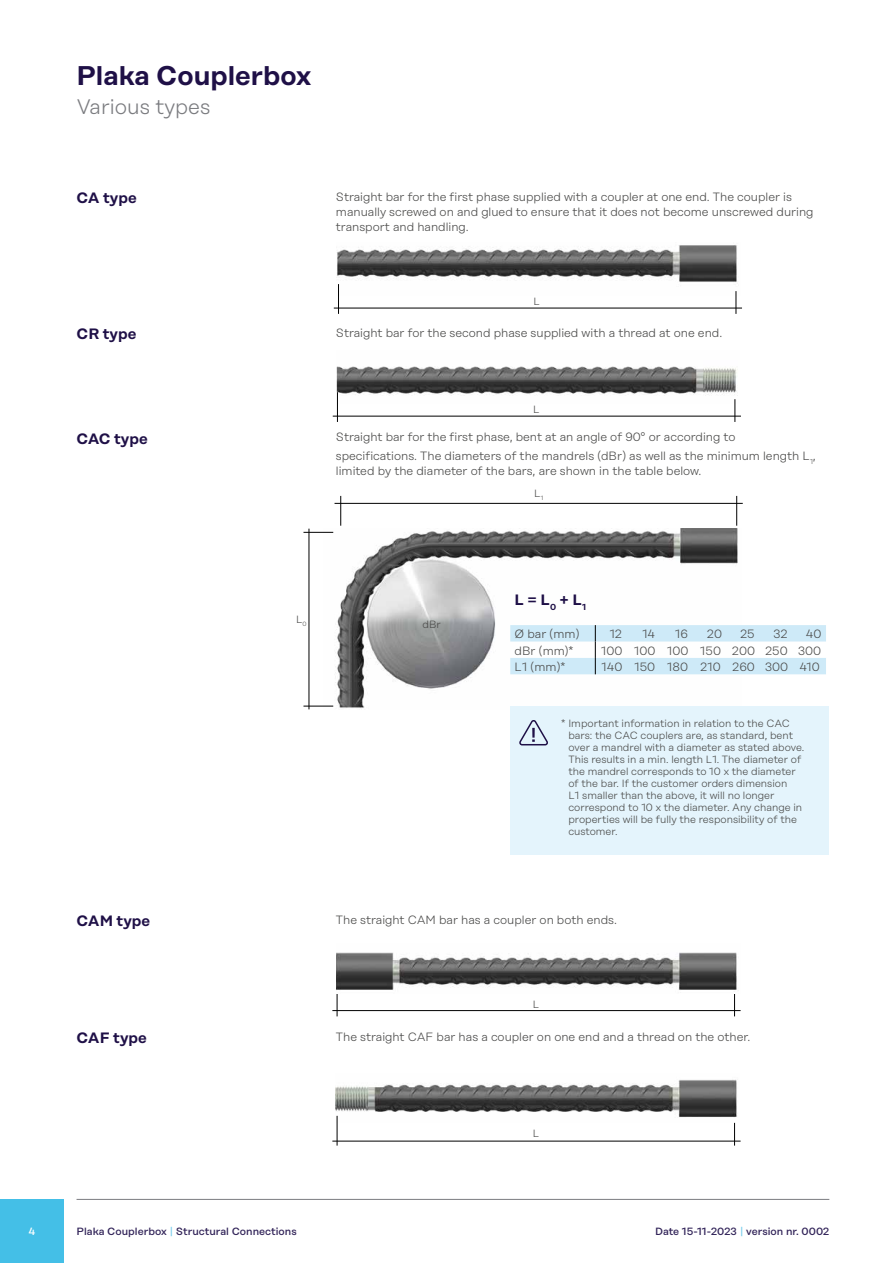
<style>
.page{position:relative;width:893px;height:1263px;background:#fff}
.page>*{position:absolute;margin:0;border:0;box-sizing:border-box;transform-origin:0 0}
.t1{font:600 27px "Rational Display";color:#1f1047}
.t2{font:300 21px "Rational Display";color:#7b7c80}
.t3{font:600 15px "Rational Display";color:#1f1047}
.t4{font:300 12px/15px "Rational Display";color:#4a4a49}
.t5{font:300 10.5px/12px "Rational Display";color:#4a4a49}
.t6{font:500 10.5px "Rational Display";color:#322459}
.t7{font:500 10.5px "Rational Display";color:#fff}
.s1{color:#71caeb}
</style>
<div class="page">
<hr style="left:77px;top:1199px;width:752px;height:1px;background:#7b7c80">
<div style="left:0;top:1199px;width:64px;height:64px;background:#44bfe7"></div>
<img style="left:336px;top:1079px;width:401px;height:44px">
<svg style="left:337px;top:1116px;width:1px;height:29px"></svg>
<svg style="left:734px;top:1123px;width:1px;height:22px"></svg>
<hr style="left:332px;top:1141px;width:409px;height:1px;background:#000">
<svg style="left:337px;top:994px;width:1px;height:22px"></svg>
<svg style="left:734px;top:994px;width:1px;height:22px"></svg>
<hr style="left:332px;top:1010px;width:409px;height:1px;background:#000">
<img style="left:337px;top:952px;width:402px;height:39px">
<img style="left:323px;top:528px;width:419px;height:180px">
<hr style="left:340px;top:496px;width:1px;height:30px;background:#000">
<hr style="left:335px;top:503px;width:408px;height:1px;background:#000">
<hr style="left:309px;top:529px;width:1px;height:180px;background:#000">
<hr style="left:303px;top:532px;width:30px;height:1px;background:#000">
<hr style="left:303px;top:706px;width:30px;height:1px;background:#000">
<hr style="left:736px;top:496px;width:1px;height:30px;background:#000">
<img style="left:337px;top:245px;width:400px;height:50px">
<hr style="left:338px;top:284px;width:1px;height:30px;background:#000">
<svg style="left:736px;top:291px;width:1px;height:23px"></svg>
<hr style="left:334px;top:308px;width:408px;height:1px;background:#000">
<img style="left:336px;top:366px;width:402px;height:38px">
<hr style="left:337px;top:392px;width:1px;height:30px;background:#000">
<svg style="left:735px;top:399px;width:1px;height:23px"></svg>
<hr style="left:333px;top:416px;width:408px;height:1px;background:#000">
<div style="left:510px;top:706px;width:319px;height:149px;background:#e4f4fc"></div>
<svg style="left:519px;top:720px;width:29px;height:26px"></svg>
<svg style="left:510px;top:625px;width:316px;height:49px"></svg>
<p class="t7" style="left:28px;top:1225px;width:8px">4</p>
<h1 class="t1" style="left:77px;top:60px;width:236px">Plaka Couplerbox</h1>
<h2 class="t2" style="left:77px;top:95px;width:135px">Various types</h2>
<p class="t3" style="left:77px;top:189px;width:62px">CA type</p>
<p class="t4" style="left:336px;top:189px;width:479px">Straight bar for the first phase supplied with a coupler at one end. The coupler is manually screwed on and glued to ensure that it does not become unscrewed during transport and handling.</p>
<p class="t5" style="left:533px;top:295px;width:8px">L</p>
<p class="t3" style="left:77px;top:325px;width:61px">CR type</p>
<p class="t4" style="left:336px;top:325px;width:388px">Straight bar for the second phase supplied with a thread at one end.</p>
<p class="t5" style="left:533px;top:403px;width:8px">L</p>
<p class="t3" style="left:77px;top:429px;width:73px">CAC type</p>
<p class="t4" style="left:336px;top:427px;width:481px;line-height:19.2px">Straight bar for the first phase, bent at an angle of 90° or according to specifications. The diameters of the mandrels (dBr) as well as the minimum length L<sub>1</sub>,</p>
<p class="t4" style="left:336px;top:464px;width:367px">limited by the diameter of the bars, are shown in the table below.</p>
<p class="t5" style="left:534px;top:487px;width:11px">L<sub>1</sub></p>
<p class="t3" style="left:514px;top:591px;width:73px">L = L<sub>0</sub> + L<sub>1</sub></p>
<p class="t3" style="left:77px;top:912px;width:75px">CAM type</p>
<p class="t3" style="left:77px;top:1029px;width:72px">CAF type</p>
<p class="t5" style="left:296px;top:613px;width:12px">L<sub>0</sub></p>
<p class="t5" style="left:422px;top:618px;width:20px">dBr</p>
<p class="t4" style="left:514px;top:626px;width:66px">Ø bar (mm)</p>
<p class="t4" style="left:610px;top:626px;width:14px">12</p>
<p class="t4" style="left:642px;top:626px;width:14px">14</p>
<p class="t4" style="left:675px;top:626px;width:14px">16</p>
<p class="t4" style="left:707px;top:626px;width:16px">20</p>
<p class="t4" style="left:740px;top:626px;width:16px">25</p>
<p class="t4" style="left:774px;top:626px;width:16px">32</p>
<p class="t4" style="left:806px;top:626px;width:17px">40</p>
<p class="t4" style="left:515px;top:643px;width:60px">dBr (mm)*</p>
<p class="t4" style="left:601px;top:643px;width:221px">100 100 100 150 200 250 300</p>
<p class="t4" style="left:515px;top:659px;width:52px">L1 (mm)*</p>
<p class="t4" style="left:601px;top:659px;width:220px">140 150 180 210 260 300 410</p>
<p class="t5" style="left:568px;top:717px;width:237px;text-indent:-7px">* Important information in relation to the CAC bars: the CAC couplers are, as standard, bent over a mandrel with a diameter as stated above.<br>This results in a min. length L1. The diameter of the mandrel corresponds to 10 x the diameter of the bar. If the customer orders dimension<br>L1 smaller than the above, it will no longer correspond to 10 x the diameter. Any change in properties will be fully the responsibility of the customer.</p>
<p class="t4" style="left:336px;top:912px;width:283px">The straight CAM bar has a coupler on both ends.</p>
<p class="t5" style="left:533px;top:998px;width:8px">L</p>
<p class="t4" style="left:336px;top:1029px;width:416px">The straight CAF bar has a coupler on one end and a thread on the other.</p>
<p class="t5" style="left:533px;top:1127px;width:8px">L</p>
<p class="t6" style="left:77px;top:1225px;width:222px">Plaka Couplerbox <span class="s1">|</span> Structural Connections</p>
<p class="t6" style="left:655px;top:1225px;width:176px">Date 15-11-2023 <span class="s1">|</span> version nr. 0002</p>
</div>
